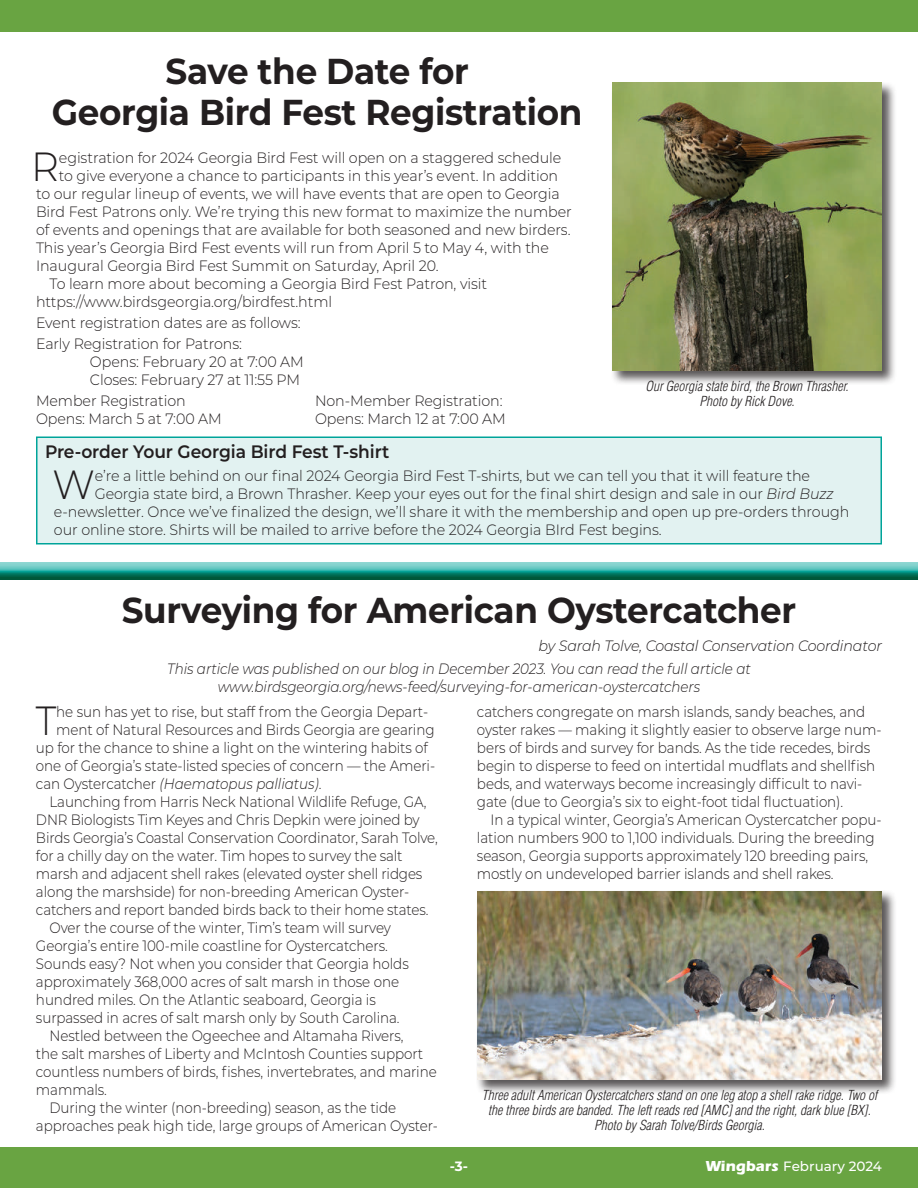
<style>
.page{position:relative;width:918px;height:1188px;background:#fff}
.page>*{position:absolute;margin:0;border:0;box-sizing:border-box;transform-origin:0 0}
.t1{font:300 40.65px "Montserrat";color:#231f20;scale:.95 1}
.t2{font:300 40.65px "Montserrat";color:#231f20;scale:.9 1}
.t3{font:700 36px/40.5px "Montserrat";letter-spacing:-.01em;color:#231f20;text-align:center;scale:.95 1}
.t4{font:600 18px "Montserrat";letter-spacing:-.005em;color:#231f20;scale:.95 1}
.t5{font:300 15px/18px "Montserrat";letter-spacing:-.005em;color:#231f20;scale:.9 1}
.t6{font:300 15px/21px "Montserrat";letter-spacing:-.005em;color:#231f20;scale:.95 1}
.t7{font:italic 300 15px/22.5px "Montserrat";letter-spacing:-.005em;color:#231f20;scale:.95 1}
.t8{font:italic 300 15px "Montserrat";letter-spacing:-.005em;color:#231f20;scale:.9 1}
.t9{font:italic 300 condensed 13.5px/15px "Helvetica";color:#231f20;text-align:center}
.t10{font:500 13.5px "Montserrat";color:#fff}
.t11{font:700 13.5px "Montserrat";color:#fff}
.s1{font-style:italic}
.s2{font-style:normal}
.s3{font-family:"Itc Eras";font-weight:700;font-size:15px}
</style>
<div class="page">
<div style="left:0;top:1148px;width:918px;height:40px;background:#69a442"></div>
<div style="left:0;top:0;width:918px;height:32px;background:#69a442"></div>
<div style="left:0;top:561px;width:918px;height:16px;background:#8fd7d2"></div>
<div style="left:0;top:563px;width:918px;height:19px;background:#ca612c;opacity:.75"></div>
<div style="left:475px;top:889px;width:421px;height:206px;background:#231f20;opacity:.75"></div>
<img style="left:477px;top:891px;width:405px;height:189px">
<div style="left:610px;top:81px;width:286px;height:304px;background:#231f20;opacity:.75"></div>
<img style="left:612px;top:83px;width:270px;height:288px">
<div style="left:36px;top:436px;width:846px;height:108px;background:#e2f2f1;border:2px solid #00a49a"></div>
<h2 class="t3" style="left:52px;top:50px;width:560px">Save the Date for<br>Georgia Bird Fest Registration</h2>
<h1 class="t1" style="left:31px;top:139px;width:31px">R</h1>
<p class="t6" style="left:59px;top:147px;width:530px">egistration for 2024 Georgia Bird Fest will open on a staggered schedule</p>
<p class="t6" style="left:59px;top:165px;width:527px">to give everyone a chance to participants in this year’s event. In addition</p>
<p class="t6" style="left:36px;top:183px;width:553px">to our regular lineup of events, we will have events that are open to Georgia</p>
<p class="t6" style="left:36px;top:201px;width:565px">Bird Fest Patrons only. We’re trying this new format to maximize the number</p>
<p class="t6" style="left:36px;top:219px;width:564px">of events and openings that are available for both seasoned and new birders.</p>
<p class="t6" style="left:36px;top:237px;width:542px">This year’s Georgia Bird Fest events will run from April 5 to May 4, with the</p>
<p class="t6" style="left:36px;top:255px;width:425px">Inaugural Georgia Bird Fest Summit on Saturday, April 20.</p>
<p class="t6" style="left:50px;top:273px;width:462px">To learn more about becoming a Georgia Bird Fest Patron, visit</p>
<p class="t6" style="left:36px;top:291px;width:313px">https://www.birdsgeorgia.org/birdfest.html</p>
<p class="t6" style="left:36px;top:312px;width:280px">Event registration dates are as follows:<br>Early Registration for Patrons:</p>
<p class="t6" style="left:90px;top:352px;width:227px;line-height:18px">Opens: February 20 at 7:00 AM<br>Closes: February 27 at 11:55 PM</p>
<p class="t6" style="left:36px;top:390px;width:159px">Member Registration</p>
<p class="t6" style="left:315px;top:390px;width:199px">Non-Member Registration:</p>
<p class="t6" style="left:36px;top:408px;width:197px">Opens: March 5 at 7:00 AM</p>
<p class="t6" style="left:315px;top:408px;width:202px">Opens: March 12 at 7:00 AM</p>
<p class="t9" style="left:646px;top:378px;width:204px">Our Georgia state bird, the Brown Thrasher.<br>Photo by Rick Dove.</p>
<p class="t4" style="left:45px;top:439px;width:364px">Pre-order Your Georgia Bird Fest T-shirt</p>
<h1 class="t1" style="left:52px;top:457px;width:46px">W</h1>
<p class="t6" style="left:95px;top:465px;width:755px">e’re a little behind on our final 2024 Georgia Bird Fest T-shirts, but we can tell you that it will feature the</p>
<p class="t6" style="left:95px;top:483px;width:779px">Georgia state bird, a Brown Thrasher. Keep your eyes out for the final shirt design and sale in our <span class="s1">Bird Buzz</span></p>
<p class="t6" style="left:54px;top:501px;width:839px">e-newsletter. Once we’ve finalized the design, we’ll share it with the membership and open up pre-orders through</p>
<p class="t6" style="left:54px;top:519px;width:641px">our online store. Shirts will be mailed to arrive before the 2024 Georgia BIrd Fest begins.</p>
<h2 class="t3" style="left:122px;top:588px;width:712px">Surveying for American Oystercatcher</h2>
<p class="t7" style="left:167px;top:634px;width:754px;text-indent:371px">by Sarah Tolve, Coastal Conservation Coordinator<br>This article was published on our blog in December 2023. You can read the full article at</p>
<p class="t8" style="left:218px;top:676px;width:538px">www.birdsgeorgia.org/news-feed/surveying-for-american-oystercatchers</p>
<h1 class="t2" style="left:36px;top:692px;width:24px">T</h1>
<p class="t5" style="left:56px;top:702px;width:415px">he sun has yet to rise, but staff from the Georgia Depart-</p>
<p class="t5" style="left:56px;top:720px;width:422px">ment of Natural Resources and Birds Georgia are gearing</p>
<p class="t5" style="left:36px;top:738px;width:437px">up for the chance to shine a light on the wintering habits of</p>
<p class="t5" style="left:36px;top:756px;width:445px">one of Georgia’s state-listed species of concern — the Ameri-</p>
<p class="t8" style="left:36px;top:773px;width:319px"><span class="s2">can Oystercatcher</span> (Haematopus palliatus)<span class="s2">.</span></p>
<p class="t5" style="left:49px;top:792px;width:420px">Launching from Harris Neck National Wildlife Refuge, GA,</p>
<p class="t5" style="left:36px;top:810px;width:428px">DNR Biologists Tim Keyes and Chris Depkin were joined by</p>
<p class="t5" style="left:36px;top:828px;width:448px">Birds Georgia’s Coastal Conservation Coordinator, Sarah Tolve,</p>
<p class="t5" style="left:36px;top:846px;width:409px">for a chilly day on the water. Tim hopes to survey the salt</p>
<p class="t5" style="left:36px;top:864px;width:431px">marsh and adjacent shell rakes (elevated oyster shell ridges</p>
<p class="t5" style="left:36px;top:882px;width:416px">along the marshside) for non-breeding American Oyster-</p>
<p class="t5" style="left:36px;top:900px;width:438px">catchers and report banded birds back to their home states.</p>
<p class="t5" style="left:49px;top:918px;width:381px">Over the course of the winter, Tim’s team will survey</p>
<p class="t5" style="left:36px;top:936px;width:392px">Georgia’s entire 100-mile coastline for Oystercatchers.</p>
<p class="t5" style="left:36px;top:954px;width:416px">Sounds easy? Not when you consider that Georgia holds</p>
<p class="t5" style="left:36px;top:972px;width:405px">approximately 368,000 acres of salt marsh in those one</p>
<p class="t5" style="left:36px;top:990px;width:379px">hundred miles. On the Atlantic seaboard, Georgia is</p>
<p class="t5" style="left:36px;top:1008px;width:406px">surpassed in acres of salt marsh only by South Carolina.</p>
<p class="t5" style="left:49px;top:1026px;width:395px">Nestled between the Ogeechee and Altamaha Rivers,</p>
<p class="t5" style="left:36px;top:1044px;width:432px">the salt marshes of Liberty and McIntosh Counties support</p>
<p class="t5" style="left:36px;top:1062px;width:447px">countless numbers of birds, fishes, invertebrates, and marine</p>
<p class="t5" style="left:36px;top:1080px;width:80px">mammals.</p>
<p class="t5" style="left:49px;top:1098px;width:387px">During the winter (non-breeding) season, as the tide</p>
<p class="t5" style="left:36px;top:1116px;width:448px">approaches peak high tide, large groups of American Oyster-</p>
<p class="t5" style="left:477px;top:702px;width:451px">catchers congregate on marsh islands, sandy beaches, and oyster rakes — making it slightly easier to observe large num&shy;bers of birds and survey for bands. As the tide recedes, birds begin to disperse to feed on intertidal mudflats and shellfish beds, and waterways become increasingly difficult to navi&shy;gate (due to Georgia’s six to eight-foot tidal fluctuation).</p>
<p class="t5" style="left:477px;top:810px;width:451px;text-indent:14px">In a typical winter, Georgia’s American Oystercatcher popu&shy;lation numbers 900 to 1,100 individuals. During the breeding season, Georgia supports approximately 120 breeding pairs, mostly on undeveloped barrier islands and shell rakes.</p>
<p class="t9" style="left:482px;top:1087px;width:397px">Three adult American Oystercatchers stand on one leg atop a shell rake ridge. Two of the three birds are banded. The left reads red [AMC] and the right, dark blue [BX].<br>Photo by Sarah Tolve/Birds Georgia.</p>
<p class="t11" style="left:450px;top:1157px;width:20px">-3-</p>
<p class="t10" style="left:706px;top:1157px;width:178px"><span class="s3">Wingbars</span> February 2024</p>
</div>
